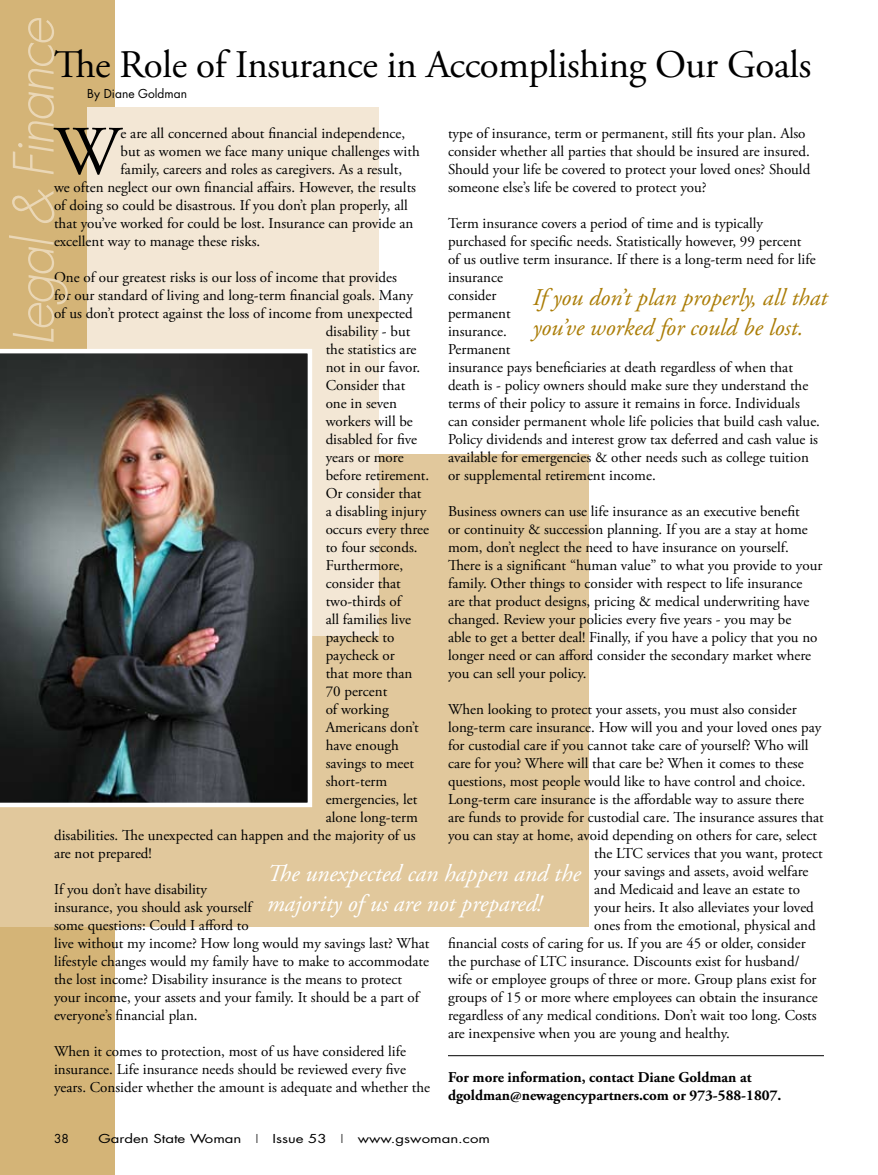
<style>
.page{position:relative;width:878px;height:1175px;background:#fff}
.page>*{position:absolute;margin:0;border:0;box-sizing:border-box;transform-origin:0 0}
.t1{font:69.3px "Adobe Garamond Pro";color:#000}
.t2{font:39px "Adobe Garamond Pro";letter-spacing:-.01em;color:#000}
.t3{font:italic 24px/30px "Adobe Garamond Pro";color:#ab7d07}
.t4{font:italic 24px/30px "Adobe Garamond Pro";color:#fff}
.t5{font:15px/18px "Adobe Garamond Pro";color:#000}
.t6{font:700 15px/18px "Adobe Garamond Pro";color:#000}
.t7{font:12px "Futura";color:#000;scale:1.25 1}
.t8{font:12px "Futura";color:#000}
.s1{font-weight:300}
</style>
<div class="page">
<div style="left:0;top:0;width:114px;height:1174px;background:#d4b477"></div>
<div style="left:0;top:454px;width:588px;height:472px;background:#e1c89c"></div>
<div style="left:87px;top:107px;width:291px;height:528px;background:#f3e7d5"></div>
<hr style="left:448px;top:1055px;width:376px;height:1px;background:#000">
<img style="left:0;top:349px;width:312px;height:458px">
<svg style="left:9px;top:18px;width:59px;height:324px"></svg>
<h2 class="t2" style="left:54px;top:41px;width:758px">The Role of Insurance in Accomplishing Our Goals</h2>
<p class="t8" style="left:87px;top:86px;width:101px">By Diane Goldman</p>
<h1 class="t1" style="left:54px;top:110px;width:68px">W</h1>
<p class="t5" style="left:121px;top:124px;width:286px">e are all concerned about financial independence,</p>
<p class="t5" style="left:448px;top:124px;width:364px">type of insurance, term or permanent, still fits your plan. Also consider whether all parties that should be insured are insured.<br>Should your life be covered to protect your loved ones? Should someone else’s life be covered to protect you?</p>
<p class="t5" style="left:448px;top:214px;width:373px">Term insurance covers a period of time and is typically purchased for specific needs. Statistically however, 99 percent<br>of us outlive term insurance. If there is a long-term need for life insurance<br>consider<br>permanent<br>insurance.<br>Permanent<br>insurance pays beneficiaries at death regardless of when that death is - policy owners should make sure they understand the terms of their policy to assure it remains in force. Individuals can consider permanent whole life policies that build cash value.<br>Policy dividends and interest grow tax deferred and cash value is available for emergencies &amp; other needs such as college tuition or supplemental retirement income.</p>
<p class="t5" style="left:448px;top:502px;width:376px">Business owners can use life insurance as an executive benefit<br>or continuity &amp; succession planning. If you are a stay at home mom, don’t neglect the need to have insurance on yourself.<br>There is a significant “human value” to what you provide to your family. Other things to consider with respect to life insurance are that product designs, pricing &amp; medical underwriting have changed. Review your policies every five years - you may be<br>able to get a better deal! Finally, if you have a policy that you no longer need or can afford consider the secondary market where you can sell your policy.</p>
<p class="t5" style="left:448px;top:700px;width:350px">When looking to protect your assets, you must also consider</p>
<p class="t5" style="left:448px;top:718px;width:375px">long-term care insurance. How will you and your loved ones pay</p>
<p class="t5" style="left:448px;top:736px;width:362px">for custodial care if you cannot take care of yourself? Who will</p>
<p class="t5" style="left:448px;top:754px;width:357px">care for you? Where will that care be? When it comes to these</p>
<p class="t5" style="left:448px;top:772px;width:359px">questions, most people would like to have control and choice.</p>
<p class="t5" style="left:448px;top:790px;width:357px">Long-term care insurance is the affordable way to assure there</p>
<p class="t5" style="left:448px;top:808px;width:377px">are funds to provide for custodial care. The insurance assures that</p>
<p class="t5" style="left:448px;top:826px;width:370px">you can stay at home, avoid depending on others for care, select</p>
<p class="t5" style="left:594px;top:844px;width:230px">the LTC services that you want, protect</p>
<p class="t5" style="left:594px;top:862px;width:216px">your savings and assets, avoid welfare</p>
<p class="t5" style="left:594px;top:880px;width:207px">and Medicaid and leave an estate to</p>
<p class="t5" style="left:594px;top:898px;width:221px">your heirs. It also alleviates your loved</p>
<p class="t5" style="left:594px;top:916px;width:223px">ones from the emotional, physical and</p>
<p class="t5" style="left:448px;top:934px;width:359px">financial costs of caring for us. If you are 45 or older, consider</p>
<p class="t5" style="left:448px;top:952px;width:353px">the purchase of LTC insurance. Discounts exist for husband/</p>
<p class="t5" style="left:448px;top:970px;width:370px">wife or employee groups of three or more. Group plans exist for</p>
<p class="t5" style="left:448px;top:988px;width:371px">groups of 15 or more where employees can obtain the insurance</p>
<p class="t5" style="left:448px;top:1006px;width:370px">regardless of any medical conditions. Don’t wait too long. Costs</p>
<p class="t5" style="left:448px;top:1024px;width:283px">are inexpensive when you are young and healthy.</p>
<p class="t6" style="left:448px;top:1068px;width:335px">For more information, contact Diane Goldman at dgoldman@newagencypartners.com or 973-588-1807.</p>
<p class="t5" style="left:121px;top:142px;width:300px">but as women we face many unique challenges with</p>
<p class="t5" style="left:121px;top:160px;width:283px">family, careers and roles as caregivers. As a result,</p>
<p class="t5" style="left:54px;top:178px;width:363px">we often neglect our own financial affairs. However, the results</p>
<p class="t5" style="left:54px;top:196px;width:355px">of doing so could be disastrous. If you don’t plan properly, all</p>
<p class="t5" style="left:54px;top:214px;width:361px">that you’ve worked for could be lost. Insurance can provide an</p>
<p class="t5" style="left:54px;top:232px;width:208px">excellent way to manage these risks.</p>
<p class="t5" style="left:54px;top:268px;width:344px">One of our greatest risks is our loss of income that provides</p>
<p class="t5" style="left:54px;top:286px;width:360px">for our standard of living and long-term financial goals. Many</p>
<p class="t5" style="left:54px;top:304px;width:360px">of us don’t protect against the loss of income from unexpected</p>
<p class="t5" style="left:326px;top:322px;width:86px">disability - but</p>
<p class="t5" style="left:326px;top:340px;width:92px">the statistics are</p>
<p class="t5" style="left:326px;top:358px;width:96px">not in our favor.</p>
<p class="t5" style="left:326px;top:376px;width:81px">Consider that</p>
<p class="t5" style="left:326px;top:394px;width:73px">one in seven</p>
<p class="t5" style="left:326px;top:412px;width:89px">workers will be</p>
<p class="t5" style="left:326px;top:430px;width:93px">disabled for five</p>
<p class="t5" style="left:326px;top:448px;width:79px">years or more</p>
<p class="t5" style="left:326px;top:466px;width:105px">before retirement.</p>
<p class="t5" style="left:326px;top:484px;width:97px">Or consider that</p>
<p class="t5" style="left:326px;top:502px;width:102px">a disabling injury</p>
<p class="t5" style="left:326px;top:520px;width:105px">occurs every three</p>
<p class="t5" style="left:326px;top:538px;width:93px">to four seconds.</p>
<p class="t5" style="left:326px;top:556px;width:79px">Furthermore,</p>
<p class="t5" style="left:326px;top:574px;width:77px">consider that</p>
<p class="t5" style="left:326px;top:592px;width:77px">two-thirds of</p>
<p class="t5" style="left:326px;top:610px;width:87px">all families live</p>
<p class="t5" style="left:326px;top:628px;width:70px">paycheck to</p>
<p class="t5" style="left:326px;top:646px;width:70px">paycheck or</p>
<p class="t5" style="left:326px;top:664px;width:88px">that more than</p>
<p class="t5" style="left:326px;top:682px;width:63px">70 percent</p>
<p class="t5" style="left:326px;top:700px;width:65px">of working</p>
<p class="t5" style="left:326px;top:718px;width:95px">Americans don’t</p>
<p class="t5" style="left:326px;top:736px;width:75px">have enough</p>
<p class="t5" style="left:326px;top:754px;width:90px">savings to meet</p>
<p class="t5" style="left:326px;top:772px;width:63px">short-term</p>
<p class="t5" style="left:326px;top:790px;width:93px">emergencies, let</p>
<p class="t5" style="left:326px;top:808px;width:94px">alone long-term</p>
<p class="t5" style="left:54px;top:826px;width:363px">disabilities. The unexpected can happen and the majority of us</p>
<p class="t5" style="left:54px;top:844px;width:99px">are not prepared!</p>
<p class="t5" style="left:54px;top:880px;width:377px">If you don’t have disability<br>insurance, you should ask yourself<br>some questions: Could I afford to<br>live without my income? How long would my savings last? What lifestyle changes would my family have to make to accommodate the lost income? Disability insurance is the means to protect your income, your assets and your family. It should be a part of everyone’s financial plan.</p>
<p class="t5" style="left:54px;top:1042px;width:377px">When it comes to protection, most of us have considered life insurance. Life insurance needs should be reviewed every five years. Consider whether the amount is adequate and whether the</p>
<h3 class="t3" style="left:532px;top:283px;width:296px">If you don’t plan properly, all that you’ve worked for could be lost.</h3>
<h3 class="t4" style="left:267px;top:859px;width:315px">The unexpected can happen and the majority of us are not prepared!</h3>
<p class="t8" style="left:54px;top:1130px;width:16px">38</p>
<p class="t7" style="left:98px;top:1130px;width:315px">Garden State Woman <span class="s1">I</span> Issue 53 <span class="s1">I</span> www.gswoman.com</p>
</div>
